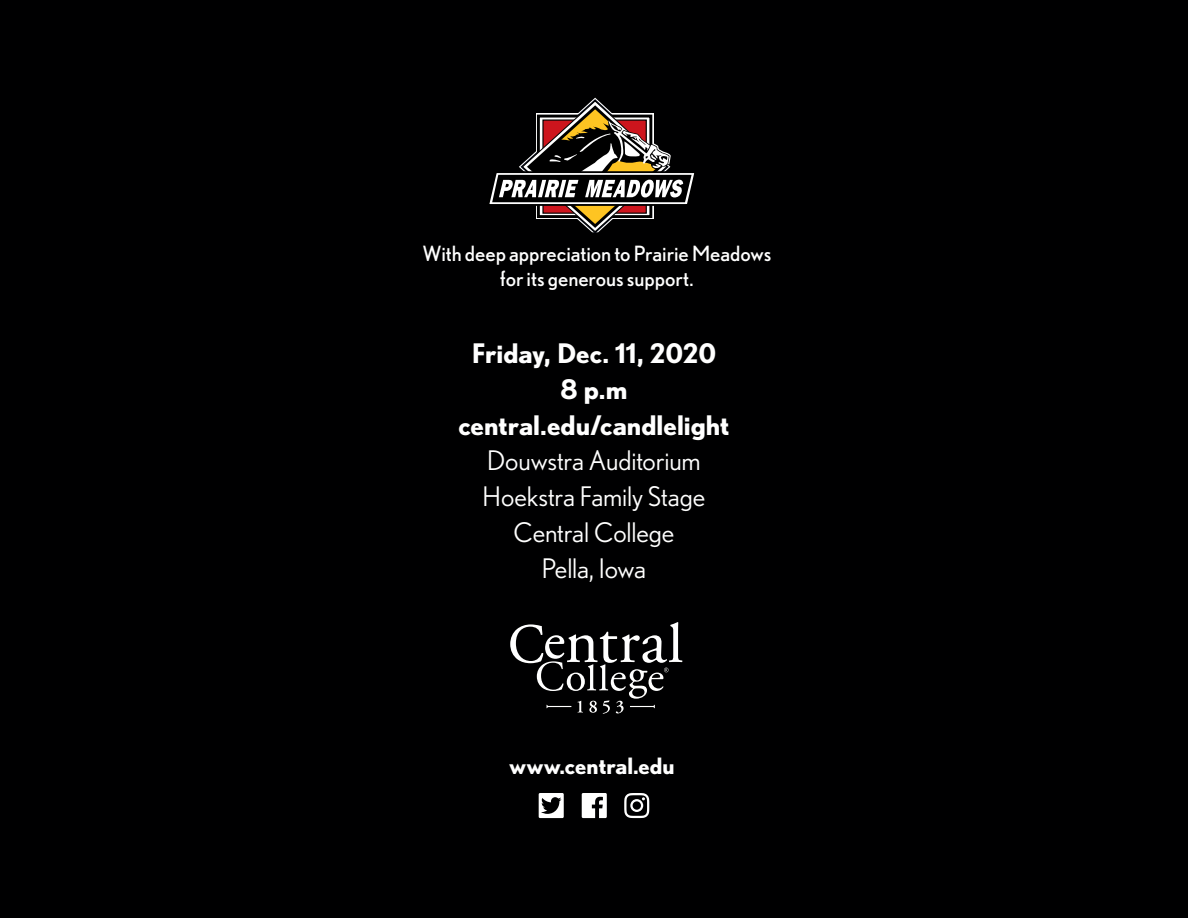
<style>
.page{position:relative;width:1188px;height:918px;background:#000001}
.page>*{position:absolute;margin:0;border:0;box-sizing:border-box;transform-origin:0 0}
.t1{font:27px/35.8px "Nobel";letter-spacing:-.005em;color:#fff;text-align:center}
.t2{font:700 27px "Nobel";color:#fff}
.t3{font:700 22.5px "Nobel";color:#fff}
.t4{font:21px "Nobel";letter-spacing:-.005em;color:#fff}
</style>
<div class="page">
<svg style="left:510px;top:622px;width:173px;height:92px"></svg>
<svg style="left:489px;top:98px;width:206px;height:134px"></svg>
<svg style="left:539px;top:793px;width:25px;height:25px"></svg>
<svg style="left:582px;top:793px;width:25px;height:25px"></svg>
<svg style="left:624px;top:793px;width:25px;height:25px"></svg>
<p class="t4" style="left:423px;top:241px;width:350px">With deep appreciation to Prairie Meadows</p>
<p class="t4" style="left:500px;top:266px;width:195px">for its generous support.</p>
<p class="t2" style="left:472px;top:337px;width:246px">Friday, Dec. 11, 2020</p>
<p class="t2" style="left:561px;top:373px;width:68px">8 p.m</p>
<p class="t2" style="left:458px;top:409px;width:273px">central.edu/candlelight</p>
<p class="t1" style="left:487px;top:443px;width:215px">Douwstra Auditorium</p>
<p class="t1" style="left:483px;top:478px;width:224px">Hoekstra Family Stage<br>Central College</p>
<p class="t1" style="left:542px;top:550px;width:106px">Pella, Iowa</p>
<p class="t3" style="left:509px;top:752px;width:167px">www.central.edu</p>
</div>
